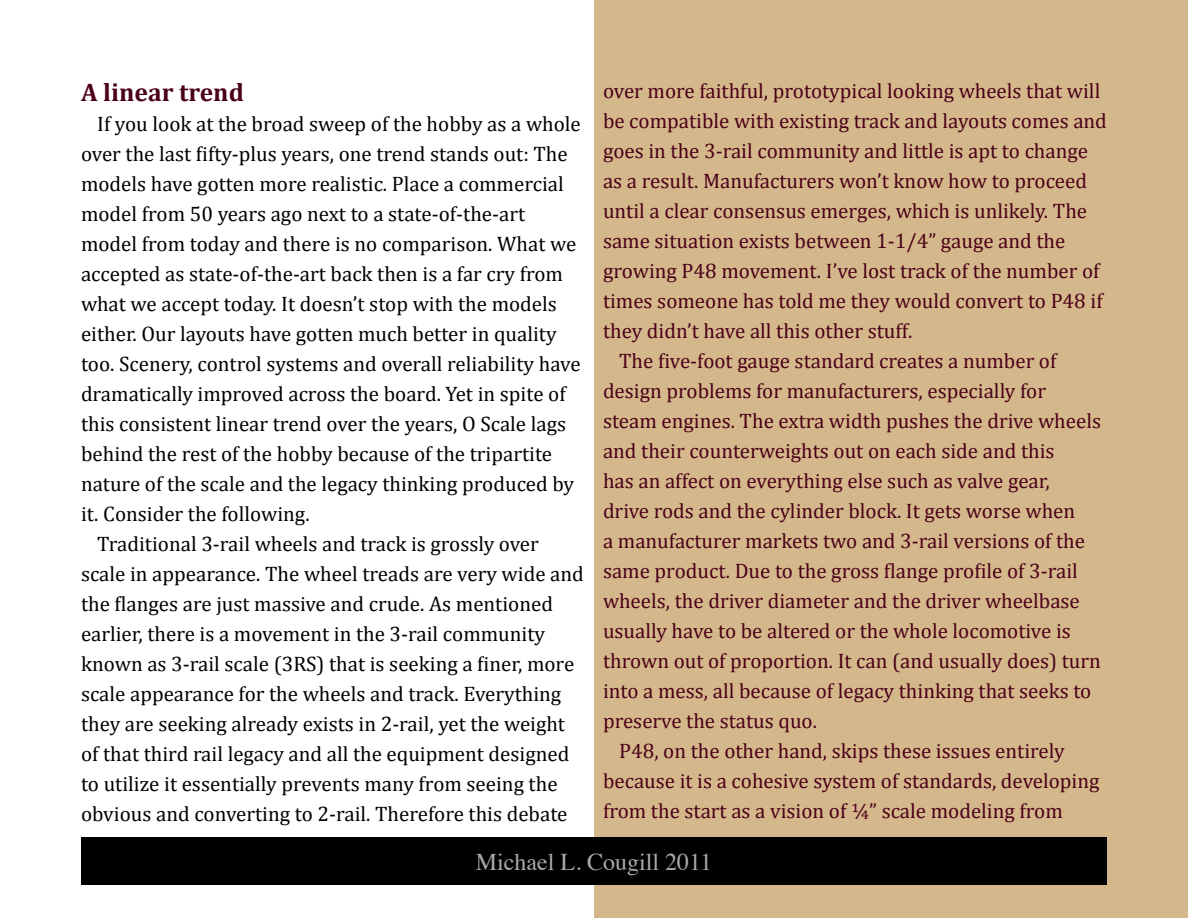
<style>
.page{position:relative;width:1188px;height:918px;background:#fff}
.page>*{position:absolute;margin:0;border:0;box-sizing:border-box;transform-origin:0 0}
.t1{font:700 25.5px "Cambria";color:#4b0018}
.t2{font:24px "Times";color:#a7a9ac}
.t3{font:21px "Cambria";color:#4b0018}
.t4{font:21px "Cambria";color:#000}
</style>
<div class="page">
<div style="left:594px;top:0;width:594px;height:918px;background:#d4b88b"></div>
<div style="left:81px;top:837px;width:1026px;height:48px;background:#000"></div>
<p class="t3" style="left:603px;top:78px;width:499px">over more faithful, prototypical looking wheels that will</p>
<p class="t3" style="left:603px;top:108px;width:505px">be compatible with existing track and layouts comes and</p>
<p class="t3" style="left:603px;top:138px;width:487px">goes in the 3-rail community and little is apt to change</p>
<p class="t3" style="left:603px;top:168px;width:486px">as a result. Manufacturers won’t know how to proceed</p>
<p class="t3" style="left:603px;top:198px;width:486px">until a clear consensus emerges, which is unlikely. The</p>
<p class="t3" style="left:603px;top:228px;width:464px">same situation exists between 1-1/4” gauge and the</p>
<p class="t3" style="left:603px;top:258px;width:498px">growing P48 movement. I’ve lost track of the number of</p>
<p class="t3" style="left:603px;top:288px;width:501px">times someone has told me they would convert to P48 if</p>
<p class="t3" style="left:603px;top:318px;width:311px">they didn’t have all this other stuff.</p>
<p class="t3" style="left:619px;top:348px;width:439px">The five-foot gauge standard creates a number of</p>
<p class="t3" style="left:603px;top:378px;width:445px">design problems for manufacturers, especially for</p>
<p class="t3" style="left:603px;top:408px;width:500px">steam engines. The extra width pushes the drive wheels</p>
<p class="t3" style="left:603px;top:438px;width:453px">and their counterweights out on each side and this</p>
<p class="t3" style="left:603px;top:468px;width:448px">has an affect on everything else such as valve gear,</p>
<p class="t3" style="left:603px;top:498px;width:474px">drive rods and the cylinder block. It gets worse when</p>
<p class="t3" style="left:603px;top:528px;width:484px">a manufacturer markets two and 3-rail versions of the</p>
<p class="t3" style="left:603px;top:558px;width:476px">same product. Due to the gross flange profile of 3-rail</p>
<p class="t3" style="left:603px;top:588px;width:478px">wheels, the driver diameter and the driver wheelbase</p>
<p class="t3" style="left:603px;top:618px;width:469px">usually have to be altered or the whole locomotive is</p>
<p class="t3" style="left:603px;top:648px;width:499px">thrown out of proportion. It can (and usually does) turn</p>
<p class="t3" style="left:603px;top:678px;width:490px">into a mess, all because of legacy thinking that seeks to</p>
<p class="t3" style="left:603px;top:708px;width:216px">preserve the status quo.</p>
<p class="t3" style="left:619px;top:738px;width:447px">P48, on the other hand, skips these issues entirely</p>
<p class="t3" style="left:603px;top:768px;width:498px">because it is a cohesive system of standards, developing</p>
<p class="t3" style="left:603px;top:798px;width:461px">from the start as a vision of ¼” scale modeling from</p>
<p class="t2" style="left:476px;top:839px;width:238px">Michael L. Cougill 2011</p>
<p class="t1" style="left:81px;top:77px;width:164px">A linear trend</p>
<p class="t4" style="left:97px;top:111px;width:485px">If you look at the broad sweep of the hobby as a whole</p>
<p class="t4" style="left:81px;top:141px;width:488px">over the last fifty-plus years, one trend stands out: The</p>
<p class="t4" style="left:81px;top:171px;width:484px">models have gotten more realistic. Place a commercial</p>
<p class="t4" style="left:81px;top:201px;width:446px">model from 50 years ago next to a state-of-the-art</p>
<p class="t4" style="left:81px;top:231px;width:497px">model from today and there is no comparison. What we</p>
<p class="t4" style="left:81px;top:261px;width:484px">accepted as state-of-the-art back then is a far cry from</p>
<p class="t4" style="left:81px;top:291px;width:477px">what we accept today. It doesn’t stop with the models</p>
<p class="t4" style="left:81px;top:321px;width:477px">either. Our layouts have gotten much better in quality</p>
<p class="t4" style="left:81px;top:351px;width:501px">too. Scenery, control systems and overall reliability have</p>
<p class="t4" style="left:81px;top:381px;width:486px">dramatically improved across the board. Yet in spite of</p>
<p class="t4" style="left:81px;top:411px;width:487px">this consistent linear trend over the years, O Scale lags</p>
<p class="t4" style="left:81px;top:441px;width:473px">behind the rest of the hobby because of the tripartite</p>
<p class="t4" style="left:81px;top:471px;width:495px">nature of the scale and the legacy thinking produced by</p>
<p class="t4" style="left:81px;top:501px;width:230px">it. Consider the following.</p>
<p class="t4" style="left:97px;top:531px;width:443px">Traditional 3-rail wheels and track is grossly over</p>
<p class="t4" style="left:81px;top:561px;width:504px">scale in appearance. The wheel treads are very wide and</p>
<p class="t4" style="left:81px;top:591px;width:474px">the flanges are just massive and crude. As mentioned</p>
<p class="t4" style="left:81px;top:621px;width:466px">earlier, there is a movement in the 3-rail community</p>
<p class="t4" style="left:81px;top:651px;width:495px">known as 3-rail scale (3RS) that is seeking a finer, more</p>
<p class="t4" style="left:81px;top:681px;width:482px">scale appearance for the wheels and track. Everything</p>
<p class="t4" style="left:81px;top:711px;width:486px">they are seeking already exists in 2-rail, yet the weight</p>
<p class="t4" style="left:81px;top:741px;width:490px">of that third rail legacy and all the equipment designed</p>
<p class="t4" style="left:81px;top:772px;width:478px">to utilize it essentially prevents many from seeing the</p>
<p class="t4" style="left:81px;top:802px;width:488px">obvious and converting to 2-rail. Therefore this debate</p>
</div>
